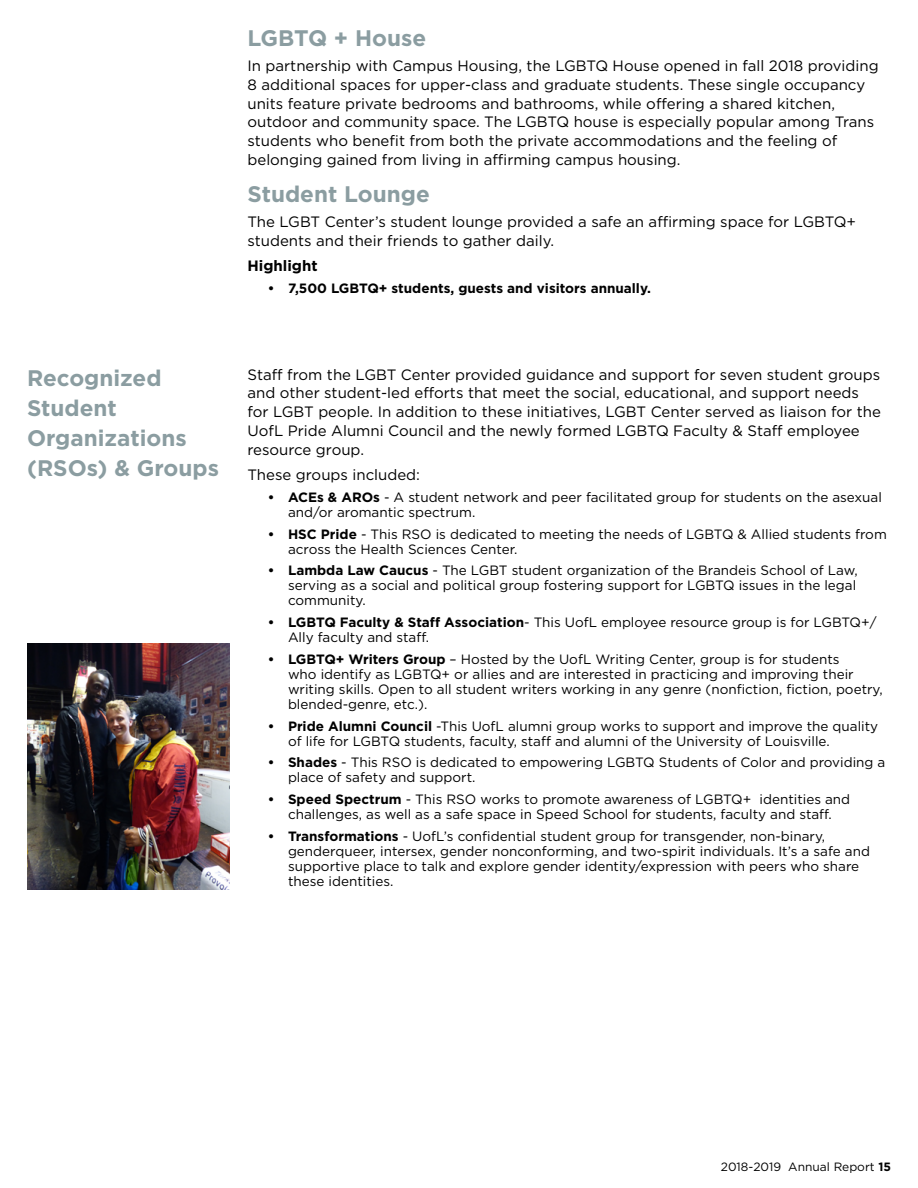
<style>
.page{position:relative;width:918px;height:1188px;background:#fff}
.page>*{position:absolute;margin:0;border:0;box-sizing:border-box;transform-origin:0 0}
.Heading_1{font:700 22.5px/30px "Gotham HTF";color:#8b9da1}
.body{font:15px/18.8px "Gotham HTF";color:#000}
.body-2{font:700 15px "Gotham HTF";color:#000}
.t1{font:13.5px/15px "Gotham HTF";color:#000}
.t2{font:700 13.5px "Gotham HTF";color:#000}
.body-3{font:12px "Gotham HTF";color:#000}
.s1{font-weight:700}
</style>
<div class="page">
<img style="left:27px;top:644px;width:203px;height:246px">
<p class="Heading_1" style="left:248px;top:22px;width:180px">LGBTQ + House</p>
<p class="body" style="left:248px;top:56px;width:633px">In partnership with Campus Housing, the LGBTQ House opened in fall 2018 providing 8 additional spaces for upper-class and graduate students. These single occupancy units feature private bedrooms and bathrooms, while offering a shared kitchen, outdoor and community space. The LGBTQ house is especially popular among Trans students who benefit from both the private accommodations and the feeling of belonging gained from living in affirming campus housing.</p>
<p class="Heading_1" style="left:248px;top:178px;width:184px">Student Lounge</p>
<p class="body" style="left:248px;top:212px;width:610px">The LGBT Center’s student lounge provided a safe an affirming space for LGBTQ+ students and their friends to gather daily.</p>
<p class="body-2" style="left:248px;top:257px;width:72px">Highlight</p>
<p class="t2" style="left:268px;top:281px;width:385px">• 7,500 LGBTQ+ students, guests and visitors annually.</p>
<p class="Heading_1" style="left:27px;top:362px;width:193px">Recognized<br>Student<br>Organizations (RSOs) &amp; Groups</p>
<p class="body" style="left:248px;top:365px;width:635px">Staff from the LGBT Center provided guidance and support for seven student groups and other student-led efforts that meet the social, educational, and support needs for LGBT people. In addition to these initiatives, LGBT Center served as liaison for the UofL Pride Alumni Council and the newly formed LGBTQ Faculty &amp; Staff employee resource group.</p>
<p class="body" style="left:248px;top:465px;width:174px">These groups included:</p>
<p class="t1" style="left:288px;top:489px;width:595px;text-indent:-20px"><span class="s1">• ACEs &amp; AROs</span> - A student network and peer facilitated group for students on the asexual and/or aromantic spectrum.</p>
<p class="t1" style="left:288px;top:526px;width:600px;text-indent:-20px"><span class="s1">• HSC Pride</span> - This RSO is dedicated to meeting the needs of LGBTQ &amp; Allied students from across the Health Sciences Center.</p>
<p class="t1" style="left:288px;top:563px;width:571px;text-align:justify;text-indent:-20px"><span class="s1">• Lambda Law Caucus</span> - The LGBT student organization of the Brandeis School of Law, serving as a social and political group fostering support for LGBTQ issues in the legal community.</p>
<p class="t1" style="left:288px;top:615px;width:590px;text-indent:-20px"><span class="s1">• LGBTQ Faculty &amp; Staff Association</span>- This UofL employee resource group is for LGBTQ+/<br>Ally faculty and staff.</p>
<p class="t1" style="left:288px;top:651px;width:596px;text-indent:-20px"><span class="s1">• LGBTQ+ Writers Group</span> – Hosted by the UofL Writing Center, group is for students<br>who identify as LGBTQ+ or allies and are interested in practicing and improving their writing skills. Open to all student writers working in any genre (nonfiction, fiction, poetry, blended-genre, etc.).</p>
<p class="t1" style="left:288px;top:718px;width:592px;text-indent:-20px"><span class="s1">• Pride Alumni Council</span> -This UofL alumni group works to support and improve the quality of life for LGBTQ students, faculty, staff and alumni of the University of Louisville.</p>
<p class="t1" style="left:288px;top:755px;width:599px;text-indent:-20px"><span class="s1">• Shades</span> - This RSO is dedicated to empowering LGBTQ Students of Color and providing a place of safety and support.</p>
<p class="t1" style="left:268px;top:792px;width:584px;text-align:center"><span class="s1">• Speed Spectrum</span> - This RSO works to promote awareness of LGBTQ+ identities and challenges, as well as a safe space in Speed School for students, faculty and staff.</p>
<p class="t1" style="left:288px;top:828px;width:584px;text-indent:-20px"><span class="s1">• Transformations</span> - UofL’s confidential student group for transgender, non-binary, genderqueer, intersex, gender nonconforming, and two-spirit individuals. It’s a safe and supportive place to talk and explore gender identity/expression with peers who share these identities.</p>
<p class="body-3" style="left:721px;top:1160px;width:172px">2018-2019 Annual Report <span class="s1">15</span></p>
</div>
